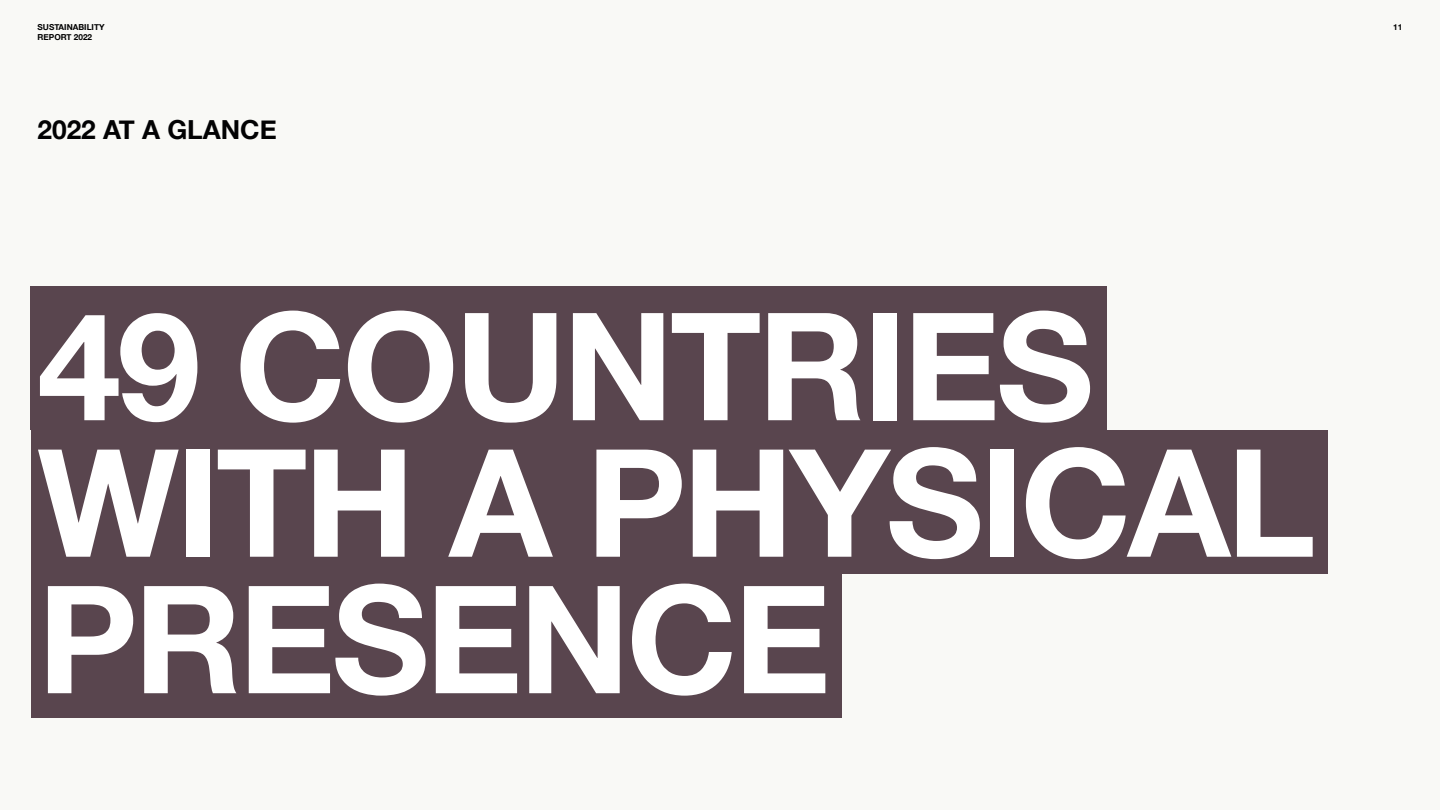
<style>
.page{position:relative;width:1440px;height:810px;background:#f9f9f6}
.page>*{position:absolute;margin:0;border:0;box-sizing:border-box;transform-origin:0 0}
.t1{font:700 150px/136.5px "Helvetica Neue";letter-spacing:-.025em;color:#fff}
.t2{font:700 26.25px "Helvetica Neue";color:#020203}
.t3{font:700 8.25px "Helvetica Neue";color:#000}
</style>
<div class="page">
<div style="left:31px;top:286px;width:1076px;height:144px;background:#59454e"></div>
<div style="left:31px;top:574px;width:811px;height:144px;background:#59454e"></div>
<div style="left:31px;top:430px;width:1297px;height:144px;background:#59454e"></div>
<p class="t3" style="left:38px;top:20px;width:69px">SUSTAINABILITY</p>
<p class="t3" style="left:1393px;top:20px;width:11px">11</p>
<p class="t3" style="left:38px;top:30px;width:56px">REPORT 2022</p>
<p class="t2" style="left:38px;top:109px;width:241px">2022 AT A GLANCE</p>
<p class="t1" style="left:38px;top:302px;width:1279px">49 COUNTRIES<br>WITH A PHYSICAL<br>PRESENCE</p>
</div>
